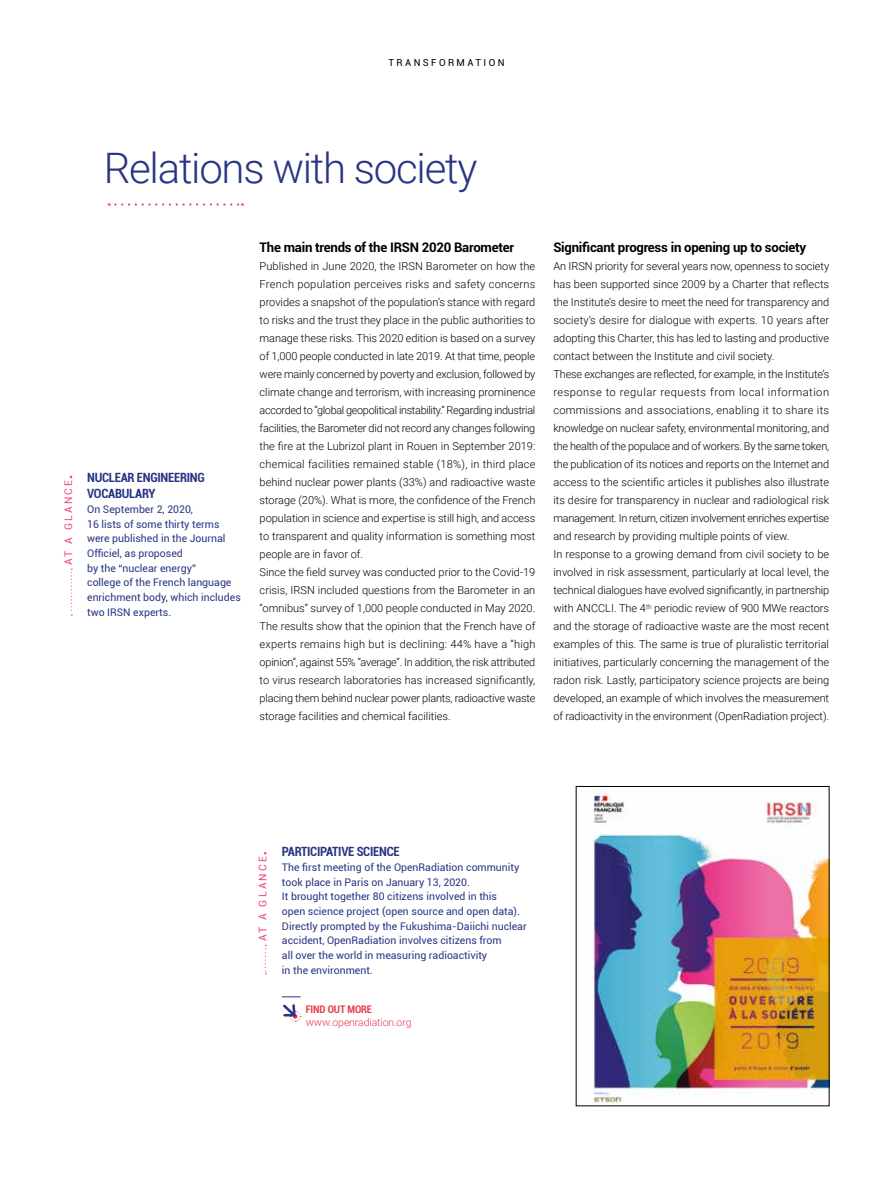
<style>
.page{position:relative;width:893px;height:1191px;background:#fff}
.page>*{position:absolute;margin:0;border:0;box-sizing:border-box;transform-origin:0 0}
.t1{font:300 42px "Roboto";letter-spacing:-.03em;color:#283583}
.t2{font:700 13.2px "Roboto";letter-spacing:-.02em;color:#000}
.t3{font:700 condensed 12.75px/16.2px "Roboto";letter-spacing:-.02em;color:#283583}
.t4{font:300 10.95px/18px "Roboto";color:#000}
.t5{font:10.5px/14.7px "Roboto";color:#283583}
.t6{font:300 10.5px/13.2px "Roboto";letter-spacing:-.01em;color:#e83c4e}
.t7{font:10.5px "Roboto";letter-spacing:.2em;color:#e94884}
.t8{font:9.75px "Roboto";letter-spacing:.25em;color:#000}
.s1{font-weight:700;font-stretch:condensed}
.s2{font-size:10.95px}
</style>
<div class="page">
<svg style="left:109px;top:203px;width:134px;height:3px"></svg>
<img style="left:593px;top:788px;width:234px;height:316px">
<svg style="left:282px;top:996px;width:19px;height:26px"></svg>
<svg style="left:71px;top:568px;width:1px;height:47px"></svg>
<svg style="left:265px;top:944px;width:1px;height:30px"></svg>
<p class="t8" style="left:388px;top:56px;width:118px">TRANSFORMATION</p>
<h1 class="t1" style="left:104px;top:138px;width:375px">Relations with society</h1>
<p class="t7" style="left:61px;top:565px;width:86px;rotate:-90deg">AT A GLANCE</p>
<p class="t3" style="left:87px;top:469px;width:119px">NUCLEAR ENGINEERING<br>VOCABULARY</p>
<p class="t5" style="left:87px;top:501px;width:155px">On September 2, 2020,<br>16 lists of some thirty terms were published in the Journal<br>Officiel, as proposed<br>by the “nuclear energy”<br>college of the French language enrichment body, which includes two IRSN experts.</p>
<p class="t2" style="left:260px;top:238px;width:256px">The main trends of the IRSN 2020 Barometer</p>
<p class="t4" style="left:260px;top:257px;width:277px">Published in June 2020, the IRSN Barometer on how the French population perceives risks and safety concerns provides a snapshot of the population’s stance with regard to risks and the trust they place in the public authorities to manage these risks. This 2020 edition is based on a survey of 1,000 people conducted in late 2019. At that time, people were mainly concerned by poverty and exclusion, followed by climate change and terrorism, with increasing prominence accorded to “global geopolitical instability.” Regarding industrial facilities, the Barometer did not record any changes following the fire at the Lubrizol plant in Rouen in September 2019: chemical facilities remained stable (18%), in third place behind nuclear power plants (33%) and radioactive waste storage (20%). What is more, the confidence of the French population in science and expertise is still high, and access to transparent and quality information is something most people are in favor of.<br>Since the field survey was conducted prior to the Covid-19 crisis, IRSN included questions from the Barometer in an “omnibus” survey of 1,000 people conducted in May 2020.<br>The results show that the opinion that the French have of experts remains high but is declining: 44% have a “high opinion”, against 55% “average”. In addition, the risk attributed to virus research laboratories has increased significantly, placing them behind nuclear power plants, radioactive waste storage facilities and chemical facilities.</p>
<p class="t2" style="left:553px;top:238px;width:254px">Significant progress in opening up to society</p>
<p class="t4" style="left:553px;top:257px;width:277px">An IRSN priority for several years now, openness to society has been supported since 2009 by a Charter that reflects the Institute’s desire to meet the need for transparency and society’s desire for dialogue with experts. 10 years after adopting this Charter, this has led to lasting and productive contact between the Institute and civil society.<br>These exchanges are reflected, for example, in the Institute’s response to regular requests from local information commissions and associations, enabling it to share its knowledge on nuclear safety, environmental monitoring, and the health of the populace and of workers. By the same token, the publication of its notices and reports on the Internet and access to the scientific articles it publishes also illustrate its desire for transparency in nuclear and radiological risk management. In return, citizen involvement enriches expertise and research by providing multiple points of view.<br>In response to a growing demand from civil society to be involved in risk assessment, particularly at local level, the technical dialogues have evolved significantly, in partnership with ANCCLI. The 4<sup>th</sup> periodic review of 900 MWe reactors and the storage of radioactive waste are the most recent examples of this. The same is true of pluralistic territorial initiatives, particularly concerning the management of the radon risk. Lastly, participatory science projects are being developed, an example of which involves the measurement of radioactivity in the environment (OpenRadiation project).</p>
<p class="t7" style="left:255px;top:941px;width:86px;rotate:-90deg">AT A GLANCE</p>
<p class="t3" style="left:282px;top:843px;width:119px">PARTICIPATIVE SCIENCE</p>
<p class="t5" style="left:282px;top:859px;width:246px">The first meeting of the OpenRadiation community took place in Paris on January 13, 2020.<br>It brought together 80 citizens involved in this<br>open science project (open source and open data).<br>Directly prompted by the Fukushima-Daiichi nuclear accident, OpenRadiation involves citizens from<br>all over the world in measuring radioactivity<br>in the environment.</p>
<p class="t6" style="left:306px;top:1001px;width:107px"><span class="s1">FIND OUT MORE </span><span class="s2">www.</span>openradiation.org</p>
</div>
